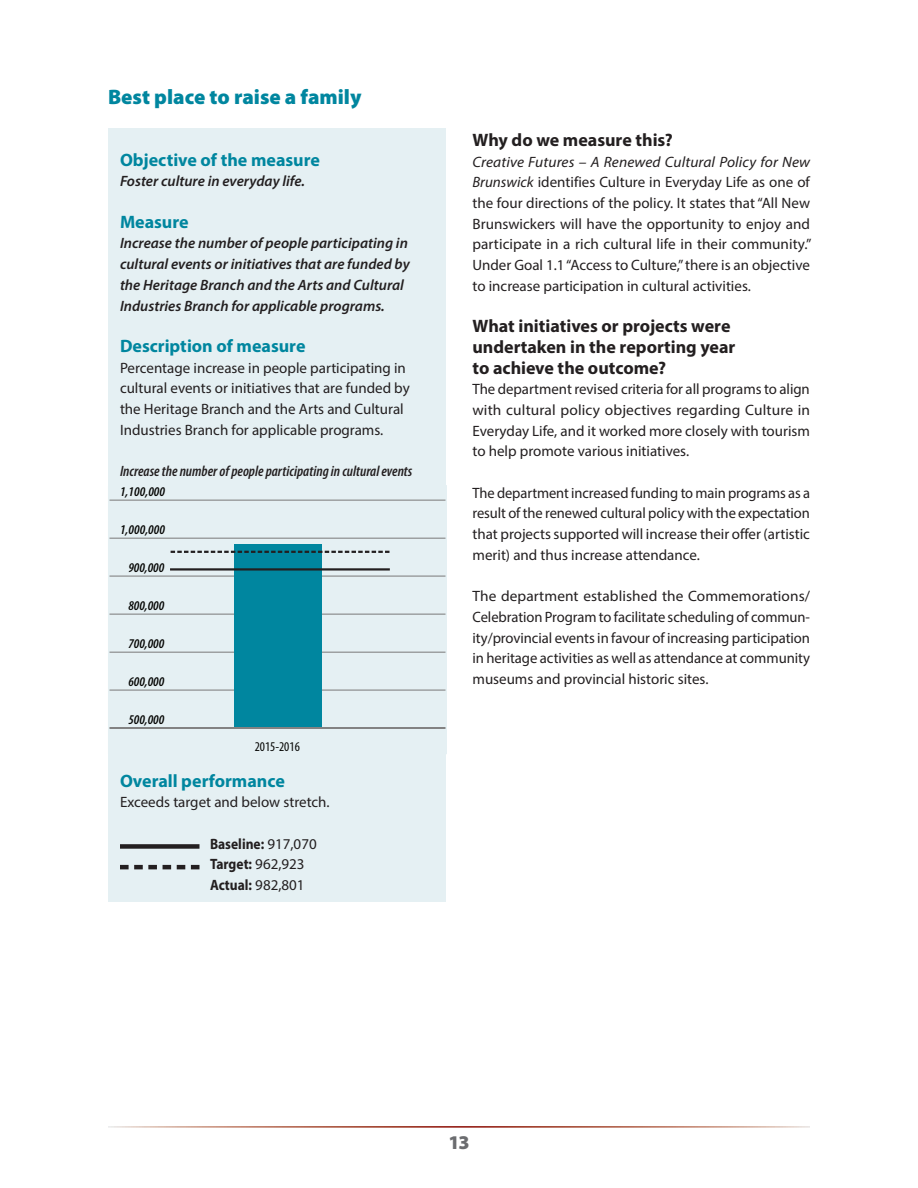
<style>
.page{position:relative;width:918px;height:1188px;background:#fff}
.page>*{position:absolute;margin:0;border:0;box-sizing:border-box;transform-origin:0 0}
.t1{font:900 21px "Myriad Pro";color:#00869f}
.t2{font:900 19.5px "Myriad Pro";color:#6c6d70}
.t3{font:700 18px/20.7px "Myriad Pro";color:#231f20}
.t4{font:700 18px "Myriad Pro";color:#00869f}
.t5{font:15px/20.7px "Myriad Pro";color:#231f20;text-align:justify}
.t6{font:italic 600 15px/20.7px "Myriad Pro";color:#231f20}
.t7{font:italic 600 condensed 15px "Myriad Pro";color:#231f20}
.t8{font:700 15px/20.7px "Myriad Pro";color:#231f20;scale:.9 1}
.t9{font:italic 600 condensed 13.35px "Myriad Pro";color:#040503}
.t10{font:condensed 13.35px "Myriad Pro";color:#040503}
.s1{font-weight:400}
.s2{font-style:italic}
</style>
<div class="page">
<div style="left:108px;top:128px;width:338px;height:774px;background:#e5f0f3"></div>
<div style="left:120px;top:844px;width:80px;height:5px;background:#231f20"></div>
<svg style="left:120px;top:865px;width:80px;height:4px"></svg>
<hr style="left:109px;top:500px;width:337px;height:1px;background:#828282">
<hr style="left:109px;top:538px;width:337px;height:1px;background:#828282">
<hr style="left:109px;top:576px;width:337px;height:1px;background:#828282">
<hr style="left:109px;top:614px;width:337px;height:1px;background:#828282">
<hr style="left:109px;top:652px;width:337px;height:1px;background:#828282">
<hr style="left:109px;top:690px;width:337px;height:1px;background:#828282">
<div style="left:234px;top:545px;width:87px;height:183px;background:#00869f"></div>
<hr style="left:109px;top:728px;width:337px;height:1px;background:#828282">
<svg style="left:171px;top:551px;width:219px;height:2px"></svg>
<hr style="left:170px;top:568px;width:220px;height:3px;background:#231f20">
<h1 class="t1" style="left:108px;top:83px;width:255px">Best place to raise a family</h1>
<p class="t4" style="left:120px;top:148px;width:202px">Objective of the measure</p>
<p class="t6" style="left:120px;top:171px;width:187px">Foster culture in everyday life.</p>
<p class="t4" style="left:120px;top:210px;width:70px">Measure</p>
<p class="t6" style="left:120px;top:233px;width:291px">Increase the number of people participating in cultural events or initiatives that are funded by the Heritage Branch and the Arts and Cultural Industries Branch for applicable programs.</p>
<p class="t4" style="left:120px;top:334px;width:187px">Description of measure</p>
<p class="t5" style="left:120px;top:357px;width:291px;text-align:left">Percentage increase in people participating in cultural events or initiatives that are funded by the Heritage Branch and the Arts and Cultural Industries Branch for applicable programs.</p>
<p class="t7" style="left:120px;top:462px;width:294px">Increase the number of people participating in cultural events</p>
<p class="t9" style="left:120px;top:484px;width:46px">1,100,000</p>
<p class="t9" style="left:120px;top:522px;width:46px">1,000,000</p>
<p class="t9" style="left:128px;top:560px;width:38px">900,000</p>
<p class="t9" style="left:128px;top:598px;width:38px">800,000</p>
<p class="t9" style="left:128px;top:636px;width:38px">700,000</p>
<p class="t9" style="left:128px;top:674px;width:38px">600,000</p>
<p class="t9" style="left:128px;top:712px;width:38px">500,000</p>
<p class="t10" style="left:255px;top:738px;width:47px">2015-2016</p>
<p class="t4" style="left:120px;top:769px;width:166px">Overall performance</p>
<p class="t5" style="left:120px;top:792px;width:211px">Exceeds target and below stretch.</p>
<p class="t8" style="left:210px;top:833px;width:120px">Baseline: <span class="s1">917,070<br></span>Target: <span class="s1">962,923<br></span>Actual: <span class="s1">982,801</span></p>
<p class="t3" style="left:472px;top:129px;width:202px">Why do we measure this?</p>
<p class="t5" style="left:472px;top:151px;width:340px"><span class="s2">Creative Futures – A Renewed Cultural Policy for New Brunswick</span> identifies Culture in Everyday Life as one of the four directions of the policy. It states that “All New Brunswickers will have the opportunity to enjoy and participate in a rich cultural life in their community.” Under Goal 1.1 “Access to Culture,” there is an objective to increase participation in cultural activities.</p>
<p class="t3" style="left:472px;top:315px;width:264px">What initiatives or projects were undertaken in the reporting year to achieve the outcome?</p>
<p class="t5" style="left:472px;top:379px;width:339px">The department revised criteria for all programs to align with cultural policy objectives regarding Culture in Everyday Life, and it worked more closely with tourism to help promote various initiatives.</p>
<p class="t5" style="left:472px;top:482px;width:339px">The department increased funding to main programs as a result of the renewed cultural policy with the expectation that projects supported will increase their offer (artistic merit) and thus increase attendance.</p>
<p class="t5" style="left:472px;top:586px;width:339px">The department established the Commemorations/ Celebration Program to facilitate scheduling of commun&shy;ity/provincial events in favour of increasing participation in heritage activities as well as attendance at community museums and provincial historic sites.</p>
<h2 class="t2" style="left:448px;top:1129px;width:23px">13</h2>
</div>
